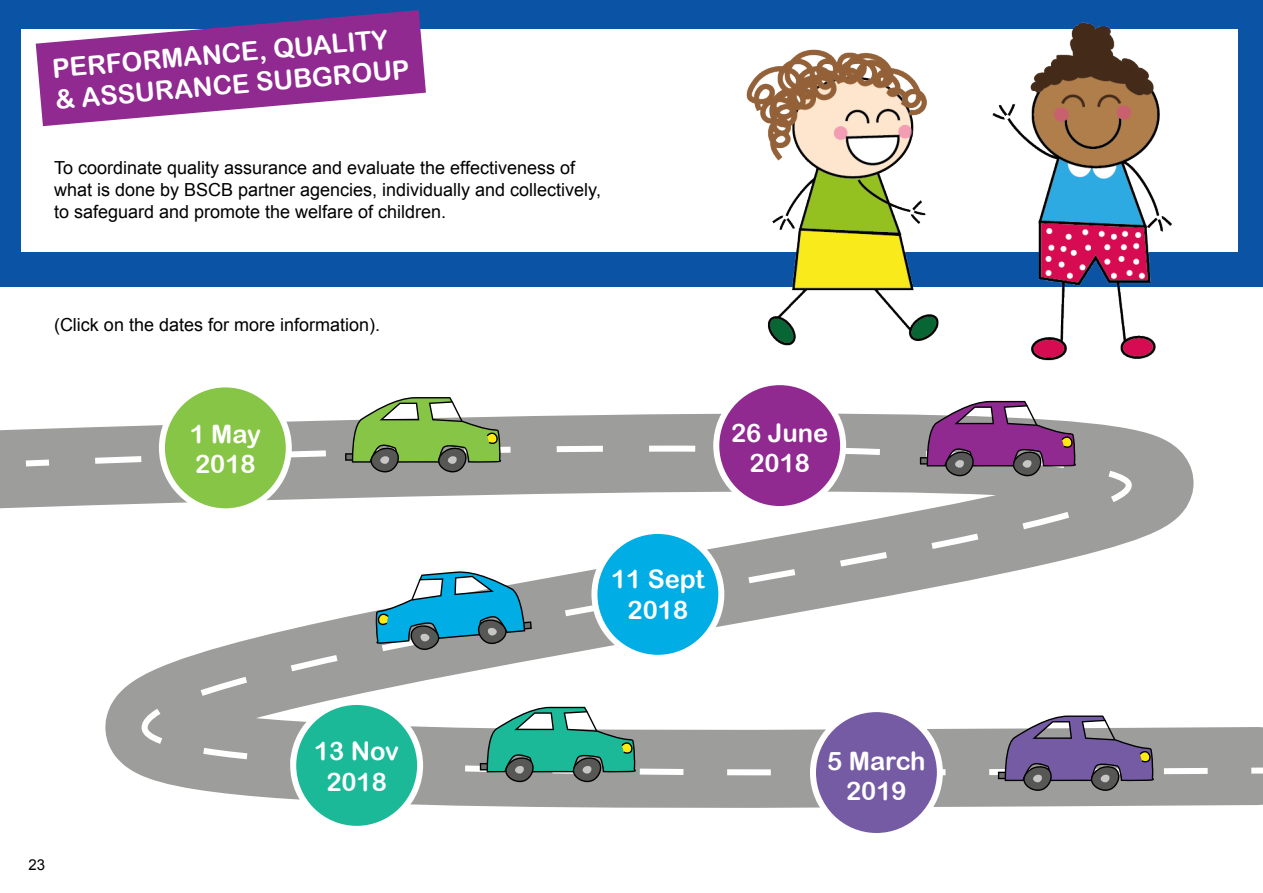
<style>
.page{position:relative;width:1263px;height:893px;background:#fff}
.page>*{position:absolute;margin:0;border:0;box-sizing:border-box;transform-origin:0 0}
.t1{font:26.25px/31.5px "Arial Rounded MT Bold";color:#fff}
.t2{font:25.5px/30.6px "Arial Rounded MT Bold";color:#fff;text-align:center}
.t3{font:18px/21.6px "Arial";color:#000}
.t4{font:15px "Arial";color:#000}
</style>
<div class="page">
<div style="left:0;top:0;width:1263px;height:287px;background:#0b53a5"></div>
<svg style="left:0;top:423px;width:1263px;height:385px"></svg>
<svg style="left:20px;top:456px;width:1243px;height:321px"></svg>
<svg style="left:716px;top:382px;width:127px;height:127px;background:#9f479f"></svg>
<div style="left:713px;top:379px;width:133px;height:133px;border:6px solid #fff;border-radius:50%"></div>
<svg style="left:162px;top:384px;width:127px;height:127px;background:#96cc5e"></svg>
<div style="left:159px;top:381px;width:133px;height:133px;border:6px solid #fff;border-radius:50%"></div>
<div style="left:594px;top:531px;width:127px;height:127px;background:#00ade5;border-radius:50%"></div>
<div style="left:591px;top:528px;width:133px;height:133px;border:6px solid #fff;border-radius:50%"></div>
<div style="left:21px;top:29px;width:1216px;height:223px;background:#fff"></div>
<svg style="left:36px;top:10px;width:390px;height:116px;fill:#902a90"></svg>
<svg style="left:89px;top:397px;width:1005px;height:81px"></svg>
<svg style="left:374px;top:570px;width:158px;height:81px"></svg>
<svg style="left:197px;top:707px;width:1038px;height:86px"></svg>
<div style="left:293px;top:702px;width:127px;height:127px;background:#1bb998;border-radius:50%"></div>
<div style="left:290px;top:699px;width:133px;height:133px;border:6px solid #fff;border-radius:50%"></div>
<div style="left:813px;top:709px;width:127px;height:127px;background:#755ba4;border-radius:50%"></div>
<div style="left:810px;top:706px;width:133px;height:133px;border:6px solid #fff;border-radius:50%"></div>
<img style="left:746px;top:49px;width:193px;height:332px">
<img style="left:992px;top:22px;width:180px;height:339px">
<h1 class="t1" style="left:51px;top:52px;width:357px;rotate:-5deg">PERFORMANCE, QUALITY &amp; ASSURANCE SUBGROUP</h1>
<p class="t3" style="left:54px;top:157px;width:548px">To coordinate quality assurance and evaluate the effectiveness of what is done by BSCB partner agencies, individually and collectively, to safeguard and promote the welfare of children.</p>
<p class="t3" style="left:54px;top:314px;width:328px">(Click on the dates for more information).</p>
<h2 class="t2" style="left:190px;top:418px;width:73px;text-align:left">1 May<br>2018</h2>
<h2 class="t2" style="left:731px;top:417px;width:99px">26 June<br>2018</h2>
<h2 class="t2" style="left:611px;top:564px;width:95px">11 Sept<br>2018</h2>
<p class="t4" style="left:29px;top:855px;width:18px">23</p>
<h2 class="t2" style="left:314px;top:736px;width:86px">13 Nov<br>2018</h2>
<h2 class="t2" style="left:827px;top:745px;width:100px">5 March<br>2019</h2>
</div>
